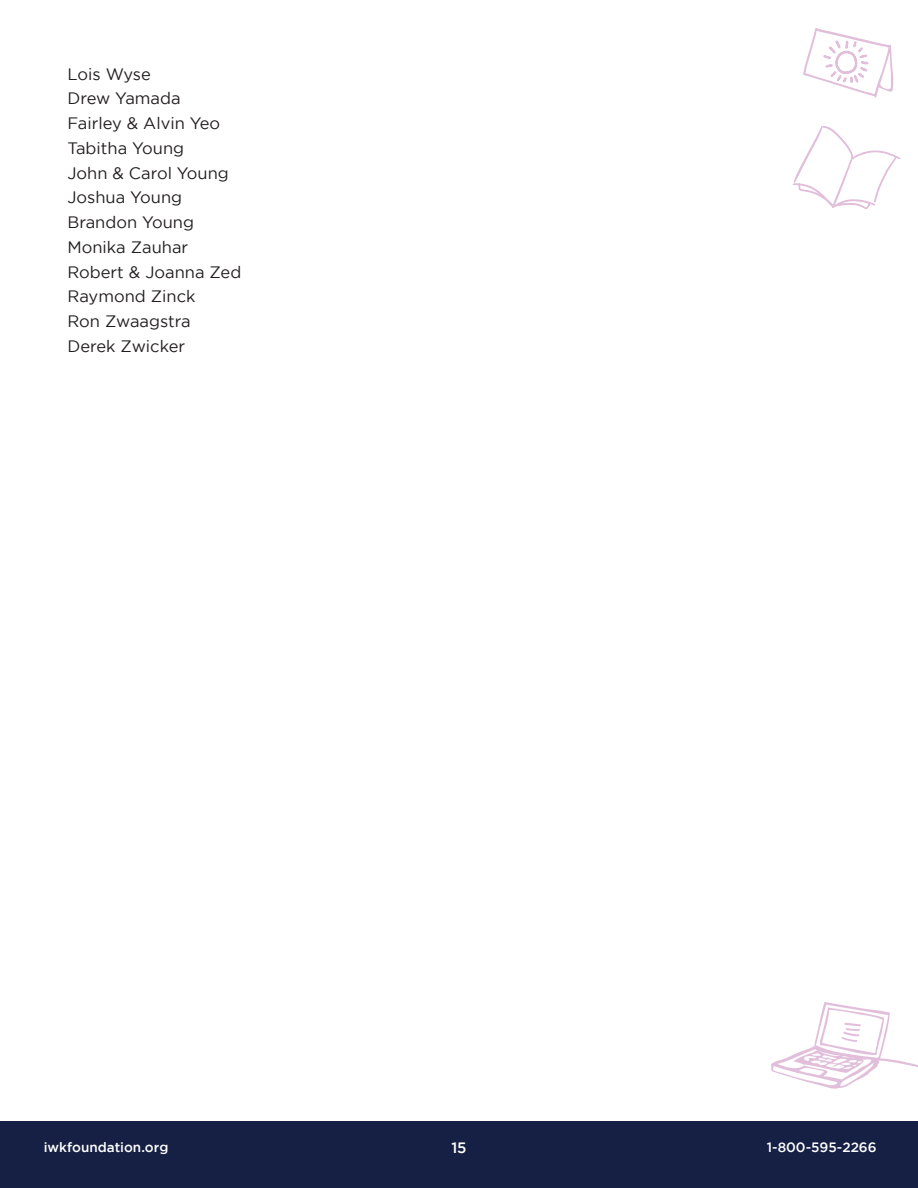
<style>
.page{position:relative;width:918px;height:1188px;background:#fff}
.page>*{position:absolute;margin:0;border:0;box-sizing:border-box;transform-origin:0 0}
.t1{font:16.5px "Gotham";color:#231f20}
.t2{font:500 15px "Gotham";color:#fff}
.t3{font:500 13.5px "Gotham";color:#fff}
</style>
<div class="page">
<div style="left:0;top:1121px;width:918px;height:67px;background:#162044"></div>
<svg style="left:771px;top:1002px;width:147px;height:87px"></svg>
<svg style="left:803px;top:28px;width:90px;height:69px"></svg>
<svg style="left:792px;top:126px;width:109px;height:83px"></svg>
<p class="t1" style="left:68px;top:65px;width:85px">Lois Wyse</p>
<p class="t1" style="left:68px;top:89px;width:115px">Drew Yamada</p>
<p class="t1" style="left:68px;top:114px;width:154px">Fairley &amp; Alvin Yeo</p>
<p class="t1" style="left:68px;top:139px;width:118px">Tabitha Young</p>
<p class="t1" style="left:68px;top:164px;width:163px">John &amp; Carol Young</p>
<p class="t1" style="left:68px;top:188px;width:116px">Joshua Young</p>
<p class="t1" style="left:68px;top:213px;width:128px">Brandon Young</p>
<p class="t1" style="left:68px;top:238px;width:122px">Monika Zauhar</p>
<p class="t1" style="left:68px;top:263px;width:175px">Robert &amp; Joanna Zed</p>
<p class="t1" style="left:68px;top:287px;width:130px">Raymond Zinck</p>
<p class="t1" style="left:68px;top:312px;width:125px">Ron Zwaagstra</p>
<p class="t1" style="left:68px;top:337px;width:119px">Derek Zwicker</p>
<p class="t3" style="left:44px;top:1139px;width:126px">iwkfoundation.org</p>
<p class="t3" style="left:767px;top:1139px;width:111px">1-800-595-2266</p>
<p class="t2" style="left:451px;top:1139px;width:17px">15</p>
</div>
